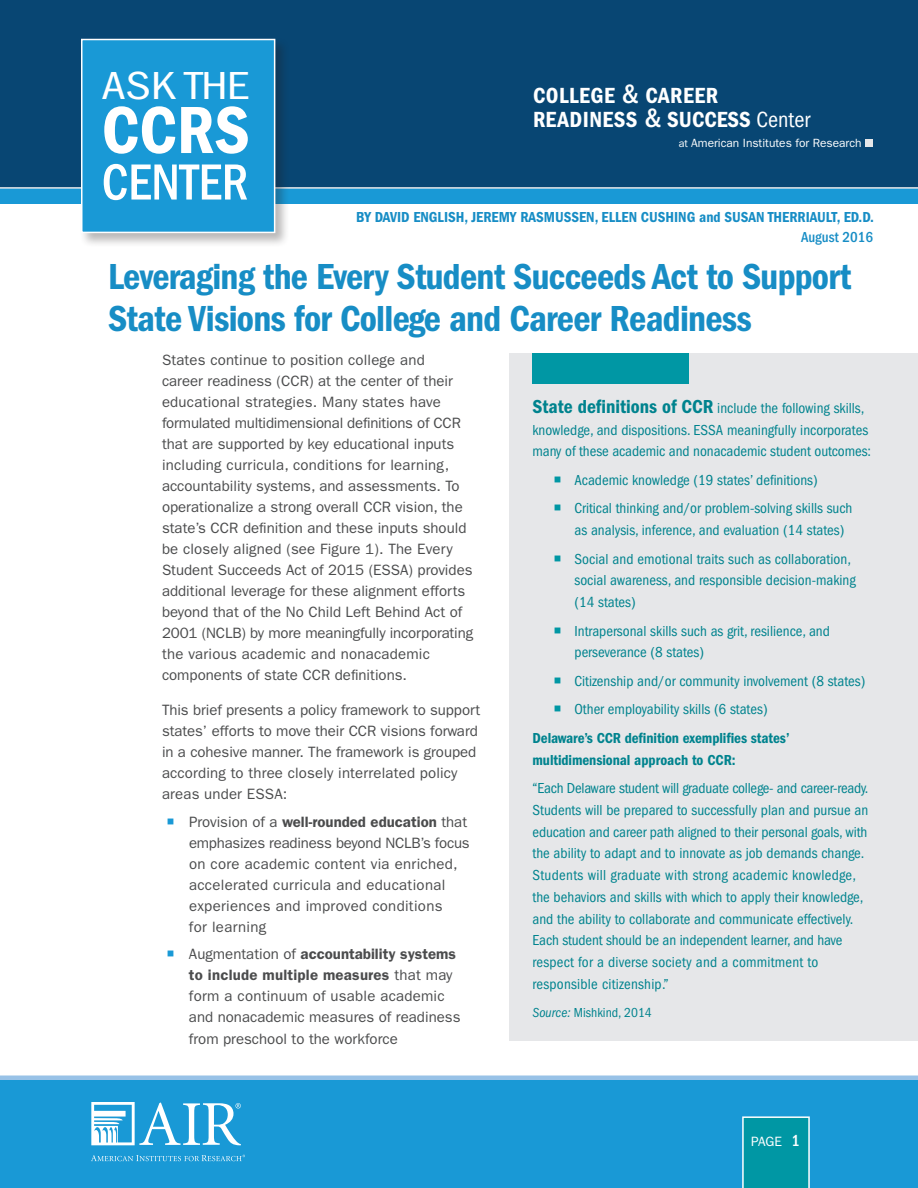
<style>
.page{position:relative;width:918px;height:1188px;background:#fff}
.page>*{position:absolute;margin:0;border:0;box-sizing:border-box;transform-origin:0 0}
.t1{font:69px "ITC Franklin Gothic Std Dm Cd";color:#fff}
.t2{font:500 condensed 52.5px "ITC Franklin Gothic Std";color:#fff;scale:.96 1}
.t3{font:condensed 40.5px "ITC Franklin Gothic Std";letter-spacing:-.015em;color:#fff;scale:1.21 1}
.t4{font:37.5px/42px "ITC Franklin Gothic Std Dm Cd";letter-spacing:-.02em;color:#178dc5}
.t5{font:22.65px/23.9px "ITC Franklin Gothic Std Dm Cd";letter-spacing:.02em;color:#fff}
.t6{font:condensed 15px/21.8px "ITC Franklin Gothic Std";color:#00838e}
.t7{font:15px/21px "ITC Franklin Gothic Std";color:#4b4c4d}
.t8{font:15px/21px "ITC Franklin Gothic Std";letter-spacing:.02em;color:#4b4c4d}
.t9{font:15px/21.8px "ITC Franklin Gothic Std Dm Cd";letter-spacing:-.005em;color:#00838e}
.t10{font:15px "ITC Franklin Gothic Std Dm Cd";color:#178dc5}
.t11{font:500 condensed 15px "ITC Franklin Gothic Std";color:#178dc5}
.t12{font:condensed 13.5px "ITC Franklin Gothic Std";color:#00838e}
.t13{font:13.5px "ITC Franklin Gothic Std";color:#fff}
.t14{font:12px "ITC Franklin Gothic Std";color:#fff}
.s1{font-family:"ITC Franklin Gothic Std";font-weight:500;font-stretch:condensed;font-size:27.45px}
.s2{font-family:"ITC Franklin Gothic Std";font-stretch:condensed}
.s3{font-size:10.8px}
.s4{color:#1999d6}
.s5{font-weight:600}
.s6{font-family:"ITC Franklin Gothic Std Dm Cd";font-stretch:normal;font-size:19.5px}
.s7{color:#0097a4}
.s8{font-style:italic}
.s9{font-weight:500;font-stretch:condensed;font-size:16.5px}
</style>
<div class="page">
<div style="left:0;top:0;width:918px;height:204px;background:#084673"></div>
<div style="left:0;top:1080px;width:918px;height:108px;background:#1999d6"></div>
<hr style="left:0;top:1076px;width:918px;height:4px;background:#98c2e7">
<svg style="left:742px;top:1116px;width:68px;height:72px"></svg>
<svg style="left:91px;top:1102px;width:150px;height:43px"></svg>
<svg style="left:91px;top:1155px;width:153px;height:6px"></svg>
<div style="left:865px;top:139px;width:8px;height:8px;background:#e6e7e9"></div>
<div style="left:0;top:189px;width:918px;height:15px;background:#1999d6"></div>
<hr style="left:0;top:187px;width:918px;height:2px;background:#e6e7e9">
<div style="left:80px;top:37px;width:210px;height:211px;background:#231f20;opacity:.32"></div>
<div style="left:81px;top:39px;width:194px;height:194px;background:#1999d6;border:2px solid #fff"></div>
<div style="left:510px;top:353px;width:408px;height:688px;background:#e6e7e9"></div>
<div style="left:533px;top:353px;width:156px;height:30px;background:#0097a4"></div>
<h3 class="t3" style="left:102px;top:63px;width:124px">ASK THE</h3>
<h1 class="t1" style="left:102px;top:91px;width:150px">CCRS</h1>
<h2 class="t2" style="left:102px;top:152px;width:154px">CENTER</h2>
<h3 class="t5" style="left:533px;top:84px;width:279px">COLLEGE <span class="s1">&amp;</span> CAREER<br>READINESS <span class="s1">&amp;</span> SUCCESS <span class="s2">Center</span></h3>
<p class="t14" style="left:679px;top:136px;width:184px"><span class="s3">at</span> American Institutes for Research</p>
<p class="t10" style="left:356px;top:209px;width:519px">BY DAVID ENGLISH, JEREMY RASMUSSEN, ELLEN CUSHING and SUSAN THERRIAULT, ED.D.</p>
<p class="t11" style="left:801px;top:228px;width:74px">August 2016</p>
<h3 class="t4" style="left:108px;top:256px;width:745px">Leveraging the Every Student Succeeds Act to Support<br>State Visions for College and Career Readiness</h3>
<p class="t7" style="left:162px;top:350px;width:313px">States continue to position college and<br>career readiness (CCR) at the center of their educational strategies. Many states have formulated multidimensional definitions of CCR that are supported by key educational inputs including curricula, conditions for learning, accountability systems, and assessments. To operationalize a strong overall CCR vision, the state’s CCR definition and these inputs should be closely aligned (see Figure 1). The Every Student Succeeds Act of 2015 (ESSA) provides additional leverage for these alignment efforts beyond that of the No Child Left Behind Act of 2001 (NCLB) by more meaningfully incorporating the various academic and nonacademic components of state CCR definitions.</p>
<p class="t7" style="left:162px;top:699px;width:320px">This brief presents a policy framework to support states’ efforts to move their CCR visions forward in a cohesive manner. The framework is grouped according to three closely interrelated policy areas under ESSA:</p>
<p class="t8" style="left:189px;top:811px;width:282px;text-indent:-22px"><span class="s4">○</span> Provision of a <span class="s5">well-rounded education</span> that emphasizes readiness beyond NCLB’s focus on core academic content via enriched, accelerated curricula and educational experiences and improved conditions<br>for learning</p>
<p class="t7" style="left:189px;top:944px;width:273px;text-indent:-22px"><span class="s4">○</span> Augmentation of <span class="s5">accountability systems to include multiple measures</span> that may form a continuum of usable academic and nonacademic measures of readiness from preschool to the workforce</p>
<p class="t6" style="left:533px;top:397px;width:340px"><span class="s6">State definitions of CCR</span> include the following skills, knowledge, and dispositions. ESSA meaningfully incorporates many of these academic and nonacademic student outcomes:</p>
<p class="t6" style="left:554px;top:469px;width:266px"><span class="s7">○</span> Academic knowledge (19 states’ definitions)</p>
<p class="t6" style="left:575px;top:498px;width:280px;text-indent:-21px"><span class="s7">○</span> Critical thinking and/or problem-solving skills such as analysis, inference, and evaluation (14 states)</p>
<p class="t6" style="left:575px;top:548px;width:283px;text-indent:-21px"><span class="s7">○</span> Social and emotional traits such as collaboration, social awareness, and responsible decision-making (14 states)</p>
<p class="t6" style="left:575px;top:620px;width:257px;text-indent:-21px"><span class="s7">○</span> Intrapersonal skills such as grit, resilience, and perseverance (8 states)</p>
<p class="t6" style="left:554px;top:670px;width:313px"><span class="s7">○</span> Citizenship and/or community involvement (8 states)</p>
<p class="t6" style="left:554px;top:699px;width:216px"><span class="s7">○</span> Other employability skills (6 states)</p>
<p class="t9" style="left:533px;top:727px;width:259px">Delaware’s CCR definition exemplifies states’ multidimensional approach to CCR:</p>
<p class="t6" style="left:533px;top:777px;width:337px">“Each Delaware student will graduate college- and career-ready.<br>Students will be prepared to successfully plan and pursue an education and career path aligned to their personal goals, with the ability to adapt and to innovate as job demands change.<br>Students will graduate with strong academic knowledge, the behaviors and skills with which to apply their knowledge, and the ability to collaborate and communicate effectively.<br>Each student should be an independent learner, and have respect for a diverse society and a commitment to responsible citizenship.”</p>
<p class="t12" style="left:533px;top:1005px;width:121px"><span class="s8">Source:</span> Mishkind, 2014</p>
<p class="t13" style="left:751px;top:1134px;width:50px">PAGE <span class="s9">1</span></p>
</div>
